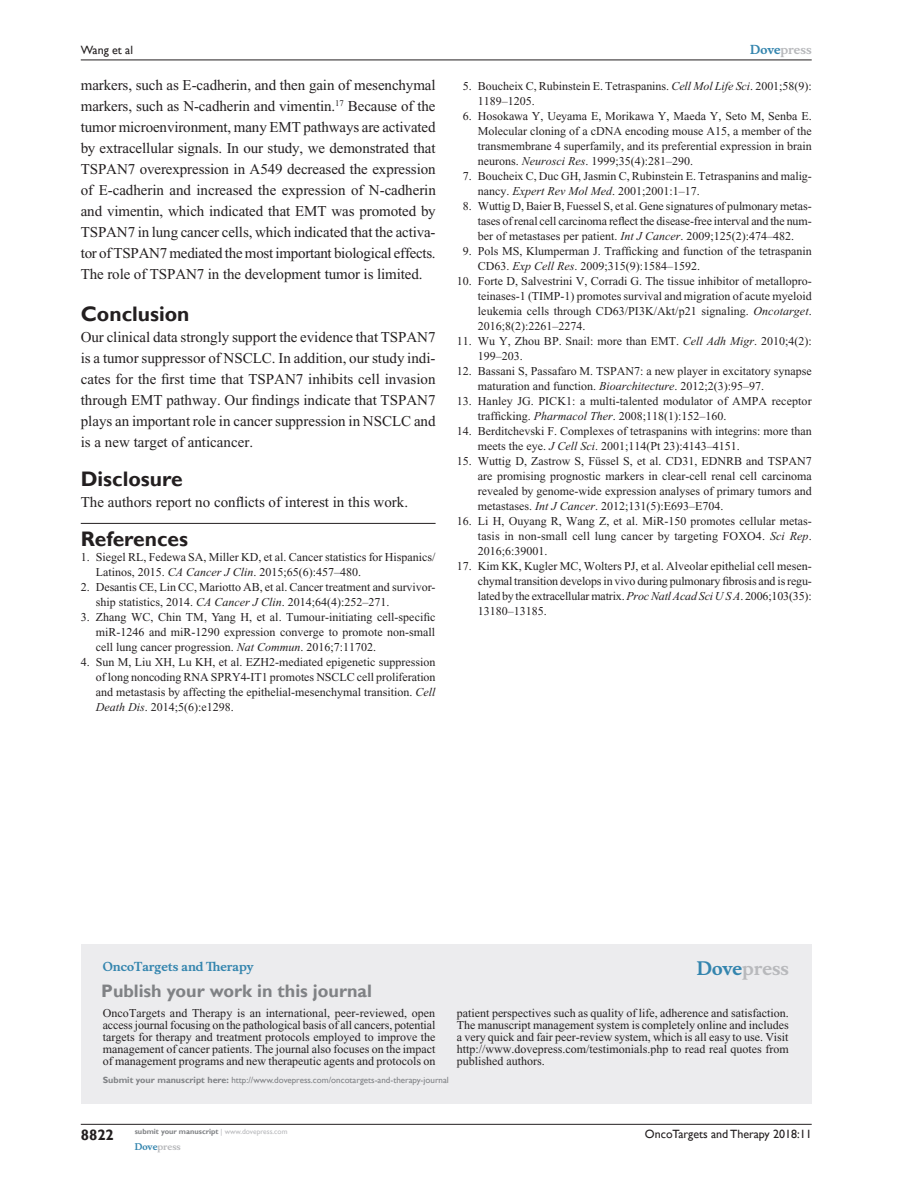
<style>
.page{position:relative;width:918px;height:1188px;background:#fff}
.page>*{position:absolute;margin:0;border:0;box-sizing:border-box;transform-origin:0 0}
.RefH{font:700 21px "Gill Sans";color:#231f20}
.t1{font:700 18px "Gill Sans";color:#808285}
.t2{font:700 18px "Musee";color:#b8b9bc}
.Tx{font:15px/21px "Times New Roman";letter-spacing:-.005em;color:#231f20;text-align:justify}
.TxF{font:15px/21px "Times New Roman";color:#231f20;text-align:justify}
.t3{font:700 15px "Gill Sans";color:#231f20}
.RefNL2{font:12px/15px "Times New Roman";color:#231f20;text-align:justify}
.RefNL1{font:12px/15px "Times New Roman";color:#231f20}
.t4{font:12px "Gill Sans";color:#231f20}
.t5{font:700 12px "Musee";color:#3485ae}
.t6{font:700 12px "Musee";color:#b8b9bc}
.t7{font:9px "Gill Sans";color:#808285}
.t8{font:700 9px "Musee";color:#b8b9bc}
.t9{font:700 7.5px "Gill Sans";color:#808285}
.s1{font-style:italic}
.s2{color:#3485ae}
.s3{font-weight:700}
.s4{font-weight:400;color:#b8b9bc}
</style>
<div class="page">
<div style="left:81px;top:944px;width:731px;height:159px;background:#ececee"></div>
<hr style="left:81px;top:1124px;width:731px;height:1px;background:#231f20">
<hr style="left:81px;top:60px;width:731px;height:1px;background:#231f20">
<hr style="left:81px;top:523px;width:355px;height:1px;background:#231f20">
<p class="t4" style="left:81px;top:43px;width:54px">Wang et al</p>
<p class="Tx" style="left:81px;top:74px;width:357px">markers, such as E-cadherin, and then gain of mesenchymal markers, such as N-cadherin and vimentin.<sup>17</sup> Because of the tumor microenvironment, many EMT pathways are activated by extracellular signals. In our study, we demonstrated that TSPAN7 overexpression in A549 decreased the expression of E-cadherin and increased the expression of N-cadherin and vimentin, which indicated that EMT was promoted by TSPAN7 in lung cancer cells, which indicated that the activa&shy;tor of TSPAN7 mediated the most important biological effects.<br>The role of TSPAN7 in the development tumor is limited.</p>
<h1 class="RefH" style="left:81px;top:301px;width:110px">Conclusion</h1>
<p class="TxF" style="left:81px;top:326px;width:356px">Our clinical data strongly support the evidence that TSPAN7 is a tumor suppressor of NSCLC. In addition, our study indi&shy;cates for the first time that TSPAN7 inhibits cell invasion through EMT pathway. Our findings indicate that TSPAN7 plays an important role in cancer suppression in NSCLC and is a new target of anticancer.</p>
<h1 class="RefH" style="left:81px;top:466px;width:103px">Disclosure</h1>
<p class="TxF" style="left:81px;top:492px;width:329px">The authors report no conflicts of interest in this work.</p>
<p class="RefH" style="left:81px;top:527px;width:109px">References</p>
<p class="RefNL1" style="left:96px;top:550px;width:341px;text-indent:-15px">1. Siegel RL, Fedewa SA, Miller KD, et al. Cancer statistics for Hispanics/<br>Latinos, 2015. <span class="s1">CA Cancer J Clin</span>. 2015;65(6):457–480.</p>
<p class="RefNL1" style="left:96px;top:580px;width:341px;text-indent:-15px">2. Desantis CE, Lin CC, Mariotto AB, et al. Cancer treatment and survivor&shy;ship statistics, 2014. <span class="s1">CA Cancer J Clin</span>. 2014;64(4):252–271.</p>
<p class="RefNL1" style="left:96px;top:610px;width:341px;text-align:justify;text-indent:-15px">3. Zhang WC, Chin TM, Yang H, et al. Tumour-initiating cell-specific miR-1246 and miR-1290 expression converge to promote non-small cell lung cancer progression. <span class="s1">Nat Commun</span>. 2016;7:11702.</p>
<p class="RefNL1" style="left:96px;top:655px;width:341px;text-align:justify;text-indent:-15px">4. Sun M, Liu XH, Lu KH, et al. EZH2-mediated epigenetic suppression of long noncoding RNA SPRY4-IT1 promotes NSCLC cell proliferation and metastasis by affecting the epithelial-mesenchymal transition. <span class="s1">Cell Death Dis</span>. 2014;5(6):e1298.</p>
<p class="t6" style="left:750px;top:43px;width:63px"><span class="s2">Dove</span>press</p>
<p class="RefNL2" style="left:478px;top:79px;width:335px;text-indent:-15px">5. Boucheix C, Rubinstein E. Tetraspanins. <span class="s1">Cell Mol Life Sci</span>. 2001;58(9):<br>1189–1205.</p>
<p class="RefNL2" style="left:478px;top:109px;width:335px;text-indent:-15px">6. Hosokawa Y, Ueyama E, Morikawa Y, Maeda Y, Seto M, Senba E.<br>Molecular cloning of a cDNA encoding mouse A15, a member of the transmembrane 4 superfamily, and its preferential expression in brain neurons. <span class="s1">Neurosci Res</span>. 1999;35(4):281–290.</p>
<p class="RefNL2" style="left:478px;top:169px;width:335px;text-indent:-15px">7. Boucheix C, Duc GH, Jasmin C, Rubinstein E. Tetraspanins and malig&shy;nancy. <span class="s1">Expert Rev Mol Med</span>. 2001;2001:1–17.</p>
<p class="RefNL2" style="left:478px;top:199px;width:335px;text-indent:-15px">8. Wuttig D, Baier B, Fuessel S, et al. Gene signatures of pulmonary metas&shy;tases of renal cell carcinoma reflect the disease-free interval and the num&shy;ber of metastases per patient. <span class="s1">Int J Cancer</span>. 2009;125(2):474–482.</p>
<p class="RefNL2" style="left:478px;top:244px;width:335px;text-indent:-15px">9. Pols MS, Klumperman J. Trafficking and function of the tetraspanin<br>CD63. <span class="s1">Exp Cell Res</span>. 2009;315(9):1584–1592.</p>
<p class="RefNL2" style="left:478px;top:274px;width:335px;text-indent:-21px">10. Forte D, Salvestrini V, Corradi G. The tissue inhibitor of metallopro&shy;teinases-1 (TIMP-1) promotes survival and migration of acute myeloid leukemia cells through CD63/PI3K/Akt/p21 signaling. <span class="s1">Oncotarget</span>.<br>2016;8(2):2261–2274.</p>
<p class="RefNL2" style="left:478px;top:334px;width:335px;text-indent:-21px">11. Wu Y, Zhou BP. Snail: more than EMT. <span class="s1">Cell Adh Migr</span>. 2010;4(2):<br>199–203.</p>
<p class="RefNL2" style="left:478px;top:364px;width:335px;text-indent:-21px">12. Bassani S, Passafaro M. TSPAN7: a new player in excitatory synapse maturation and function. <span class="s1">Bioarchitecture</span>. 2012;2(3):95–97.</p>
<p class="RefNL2" style="left:478px;top:394px;width:335px;text-indent:-21px">13. Hanley JG. PICK1: a multi-talented modulator of AMPA receptor trafficking. <span class="s1">Pharmacol Ther</span>. 2008;118(1):152–160.</p>
<p class="RefNL2" style="left:478px;top:424px;width:335px;text-indent:-21px">14. Berditchevski F. Complexes of tetraspanins with integrins: more than meets the eye. <span class="s1">J Cell Sci</span>. 2001;114(Pt 23):4143–4151.</p>
<p class="RefNL2" style="left:478px;top:454px;width:335px;text-indent:-21px">15. Wuttig D, Zastrow S, Füssel S, et al. CD31, EDNRB and TSPAN7 are promising prognostic markers in clear-cell renal cell carcinoma revealed by genome-wide expression analyses of primary tumors and metastases. <span class="s1">Int J Cancer</span>. 2012;131(5):E693–E704.</p>
<p class="RefNL2" style="left:478px;top:514px;width:335px;text-indent:-21px">16. Li H, Ouyang R, Wang Z, et al. MiR-150 promotes cellular metas&shy;tasis in non-small cell lung cancer by targeting FOXO4. <span class="s1">Sci Rep</span>.<br>2016;6:39001.</p>
<p class="RefNL2" style="left:478px;top:559px;width:335px;text-indent:-21px">17. Kim KK, Kugler MC, Wolters PJ, et al. Alveolar epithelial cell mesen&shy;chymal transition develops in vivo during pulmonary fibrosis and is regu&shy;lated by the extracellular matrix. <span class="s1">Proc Natl Acad Sci U S A</span>. 2006;103(35):<br>13180–13185.</p>
<p class="t5" style="left:103px;top:959px;width:152px">OncoTargets and Therapy</p>
<h2 class="t1" style="left:101px;top:980px;width:272px">Publish your work in this journal</h2>
<h2 class="t2" style="left:697px;top:958px;width:94px"><span class="s2">Dove</span>press</h2>
<p class="RefNL2" style="left:103px;top:1007px;width:334px;line-height:12px">OncoTargets and Therapy is an international, peer-reviewed, open access journal focusing on the pathological basis of all cancers, potential targets for therapy and treatment protocols employed to improve the management of cancer patients. The journal also focuses on the impact of management programs and new therapeutic agents and protocols on</p>
<p class="RefNL2" style="left:457px;top:1007px;width:333px;line-height:12px">patient perspectives such as quality of life, adherence and satisfaction.<br>The manuscript management system is completely online and includes a very quick and fair peer-review system, which is all easy to use. Visit http://www.dovepress.com/testimonials.php to read real quotes from published authors.</p>
<p class="t7" style="left:103px;top:1075px;width:348px"><span class="s3">Submit your manuscript here:</span> http://www.dovepress.com/oncotargets-and-therapy-journal</p>
<p class="t3" style="left:81px;top:1126px;width:35px">8822</p>
<p class="t9" style="left:135px;top:1127px;width:154px">submit your manuscript <span class="s4">| www.dovepress.com</span></p>
<p class="t8" style="left:135px;top:1141px;width:48px"><span class="s2">Dove</span>press</p>
<p class="t4" style="left:645px;top:1127px;width:168px">OncoTargets and Therapy 2018:11</p>
</div>
